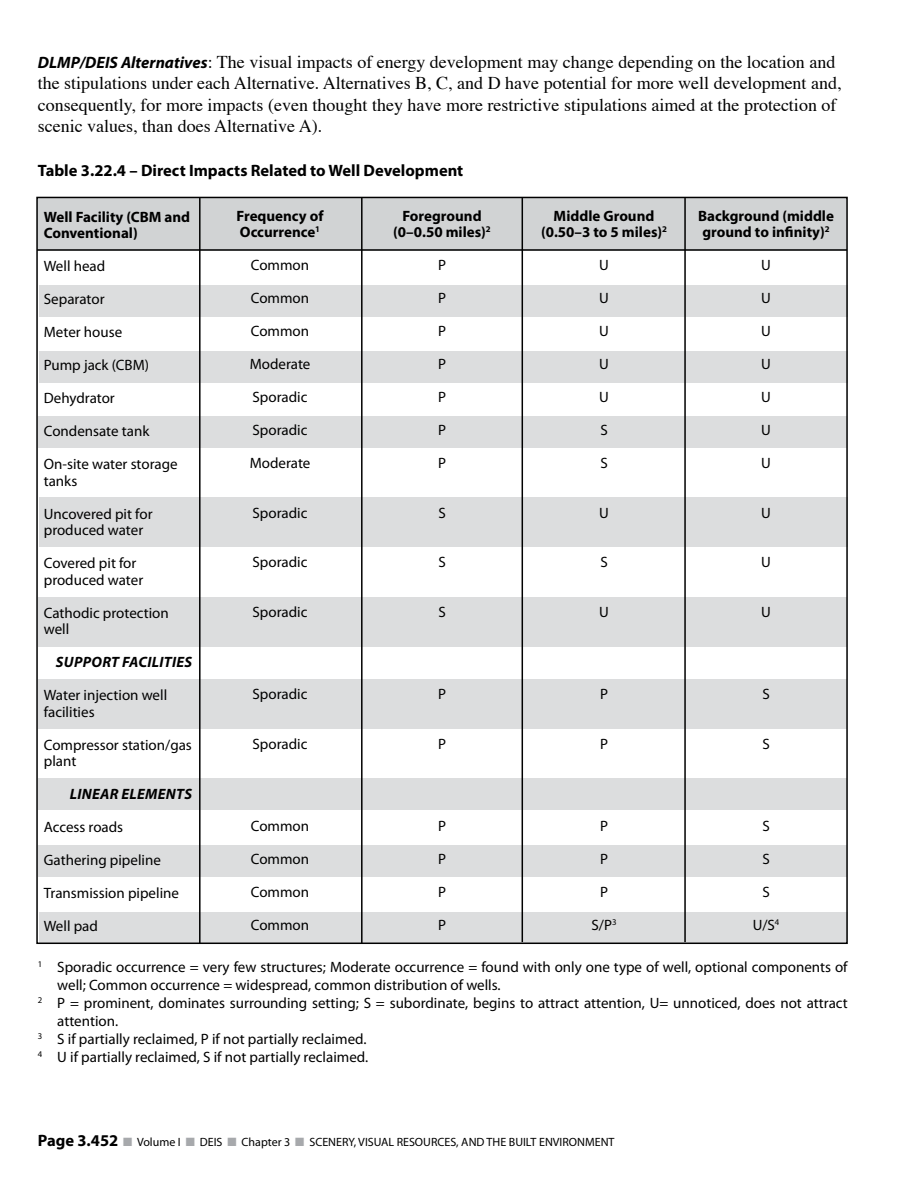
<style>
.page{position:relative;width:918px;height:1188px;background:#fff}
.page>*{position:absolute;margin:0;border:0;box-sizing:border-box;transform-origin:0 0}
.t1{font:18px/21.6px "Times";color:#000}
.t2{font:700 16.5px "Myriad Pro";color:#000}
.t3{font:15px/16.5px "Myriad Pro";color:#000}
.t4{font:700 15px/16.5px "Myriad Pro";color:#000}
.t5{font:italic 700 15px "Myriad Pro";color:#000}
.t6{font:12px "Myriad Pro";color:#000}
.s1{font-family:"Myriad Pro";font-weight:700;font-style:italic;font-size:16.5px}
.s2{font-weight:700;font-size:16.5px}
.s3{color:#a7a9ac}
</style>
<div class="page">
<div style="left:39px;top:912px;width:809px;height:32px;background:#dcddde"></div>
<div style="left:38px;top:845px;width:809px;height:32px;background:#dcddde"></div>
<div style="left:38px;top:778px;width:809px;height:32px;background:#dcddde"></div>
<div style="left:38px;top:679px;width:809px;height:50px;background:#dcddde"></div>
<div style="left:38px;top:597px;width:809px;height:50px;background:#dcddde"></div>
<div style="left:39px;top:497px;width:809px;height:50px;background:#dcddde"></div>
<div style="left:38px;top:416px;width:809px;height:32px;background:#dcddde"></div>
<div style="left:39px;top:351px;width:809px;height:31px;background:#dcddde"></div>
<div style="left:39px;top:285px;width:809px;height:32px;background:#dcddde"></div>
<div style="left:37px;top:198px;width:809px;height:52px;background:#d1d3d4"></div>
<hr style="left:684px;top:198px;width:2px;height:744px;background:#000">
<hr style="left:37px;top:249px;width:810px;height:2px;background:#000">
<hr style="left:522px;top:198px;width:1px;height:744px;background:#000">
<hr style="left:361px;top:197px;width:2px;height:746px;background:#000">
<hr style="left:199px;top:198px;width:2px;height:745px;background:#000">
<p class="t1" style="left:38px;top:49px;width:805px"><span class="s1">DLMP/DEIS ALTERNATIVES</span>: The visual impacts of energy development may change depending on the location and the stipulations under each Alternative. Alternatives B, C, and D have potential for more well development and, consequently, for more impacts (even thought they have more restrictive stipulations aimed at the protection of scenic values, than does Alternative A).</p>
<p class="t2" style="left:38px;top:159px;width:427px">Table 3.22.4 – Direct Impacts Related to Well Development</p>
<p class="t4" style="left:44px;top:208px;width:148px">Well Facility (CBM and<br>Conventional)</p>
<p class="t3" style="left:44px;top:258px;width:63px">Well head</p>
<p class="t3" style="left:44px;top:291px;width:62px">Separator</p>
<p class="t3" style="left:44px;top:324px;width:80px">Meter house</p>
<p class="t3" style="left:44px;top:357px;width:107px">Pump jack (CBM)</p>
<p class="t3" style="left:44px;top:381px;width:107px;line-height:33px">Dehydrator<br>Condensate tank</p>
<p class="t3" style="left:44px;top:456px;width:135px">On-site water storage tanks</p>
<p class="t3" style="left:44px;top:505px;width:110px">Uncovered pit for produced water</p>
<p class="t3" style="left:44px;top:555px;width:101px">Covered pit for produced water</p>
<p class="t3" style="left:44px;top:604px;width:127px">Cathodic protection well</p>
<p class="t5" style="left:56px;top:652px;width:19px">SUPPORT</p>
<p class="t5" style="left:122px;top:652px;width:8px">FACILITIES</p>
<p class="t3" style="left:44px;top:687px;width:125px">Water injection well facilities</p>
<p class="t3" style="left:44px;top:736px;width:150px">Compressor station/gas plant</p>
<p class="t5" style="left:70px;top:784px;width:17px">LINEAR</p>
<p class="t5" style="left:122px;top:784px;width:10px">ELEMENTS</p>
<p class="t3" style="left:44px;top:819px;width:81px">Access roads</p>
<p class="t3" style="left:44px;top:852px;width:119px">Gathering pipeline</p>
<p class="t3" style="left:44px;top:885px;width:137px">Transmission pipeline</p>
<p class="t3" style="left:44px;top:918px;width:56px">Well pad</p>
<p class="t4" style="left:236px;top:207px;width:89px">Frequency of<br>Occurrence<sup>1</sup></p>
<p class="t3" style="left:251px;top:257px;width:60px">Common</p>
<p class="t3" style="left:251px;top:290px;width:60px">Common</p>
<p class="t3" style="left:251px;top:323px;width:60px">Common</p>
<p class="t3" style="left:250px;top:356px;width:62px">Moderate</p>
<p class="t3" style="left:253px;top:380px;width:56px;line-height:33px">Sporadic<br>Sporadic</p>
<p class="t3" style="left:250px;top:455px;width:62px">Moderate</p>
<p class="t3" style="left:253px;top:504px;width:56px">Sporadic</p>
<p class="t3" style="left:253px;top:554px;width:56px">Sporadic</p>
<p class="t3" style="left:253px;top:603px;width:56px">Sporadic</p>
<p class="t4" style="left:393px;top:207px;width:99px;text-align:center">Foreground (0–0.50 miles)<sup>2</sup></p>
<p class="t3" style="left:438px;top:257px;width:9px">P</p>
<p class="t3" style="left:438px;top:290px;width:9px">P</p>
<p class="t3" style="left:438px;top:323px;width:9px">P</p>
<p class="t3" style="left:438px;top:356px;width:9px">P</p>
<p class="t3" style="left:438px;top:389px;width:9px">P</p>
<p class="t3" style="left:438px;top:422px;width:9px">P</p>
<p class="t3" style="left:438px;top:455px;width:9px">P</p>
<p class="t3" style="left:438px;top:504px;width:9px">S</p>
<p class="t3" style="left:438px;top:554px;width:9px">S</p>
<p class="t3" style="left:438px;top:603px;width:9px">S</p>
<p class="t4" style="left:541px;top:207px;width:128px;text-align:center">Middle Ground (0.50–3 to 5 miles)<sup>2</sup></p>
<p class="t3" style="left:599px;top:257px;width:11px">U</p>
<p class="t3" style="left:599px;top:290px;width:11px">U</p>
<p class="t3" style="left:599px;top:323px;width:11px">U</p>
<p class="t3" style="left:599px;top:356px;width:11px">U</p>
<p class="t3" style="left:599px;top:380px;width:11px;line-height:33px">U<br>S</p>
<p class="t3" style="left:600px;top:455px;width:9px">S</p>
<p class="t3" style="left:599px;top:504px;width:11px">U</p>
<p class="t3" style="left:600px;top:554px;width:9px">S</p>
<p class="t3" style="left:599px;top:603px;width:11px">U</p>
<p class="t4" style="left:698px;top:207px;width:137px">Background (middle ground to infinity)<sup>2</sup></p>
<p class="t3" style="left:761px;top:257px;width:11px">U</p>
<p class="t3" style="left:761px;top:290px;width:11px">U</p>
<p class="t3" style="left:761px;top:323px;width:11px">U</p>
<p class="t3" style="left:761px;top:356px;width:11px">U</p>
<p class="t3" style="left:761px;top:389px;width:11px">U</p>
<p class="t3" style="left:761px;top:422px;width:11px">U</p>
<p class="t3" style="left:761px;top:455px;width:11px">U</p>
<p class="t3" style="left:761px;top:504px;width:11px">U</p>
<p class="t3" style="left:761px;top:554px;width:11px">U</p>
<p class="t3" style="left:761px;top:603px;width:11px">U</p>
<p class="t3" style="left:253px;top:686px;width:56px">Sporadic</p>
<p class="t3" style="left:253px;top:735px;width:56px">Sporadic</p>
<p class="t3" style="left:762px;top:686px;width:9px">S</p>
<p class="t3" style="left:762px;top:735px;width:9px">S</p>
<p class="t3" style="left:600px;top:686px;width:9px">P</p>
<p class="t3" style="left:600px;top:735px;width:9px">P</p>
<p class="t3" style="left:438px;top:686px;width:9px">P</p>
<p class="t3" style="left:438px;top:735px;width:9px">P</p>
<p class="t3" style="left:251px;top:818px;width:60px">Common</p>
<p class="t3" style="left:251px;top:851px;width:60px">Common</p>
<p class="t3" style="left:251px;top:884px;width:60px">Common</p>
<p class="t3" style="left:251px;top:917px;width:60px">Common</p>
<p class="t3" style="left:762px;top:818px;width:9px">S</p>
<p class="t3" style="left:762px;top:851px;width:9px">S</p>
<p class="t3" style="left:762px;top:884px;width:9px">S</p>
<p class="t3" style="left:753px;top:917px;width:28px">U/S<sup>4</sup></p>
<p class="t3" style="left:600px;top:818px;width:9px">P</p>
<p class="t3" style="left:600px;top:851px;width:9px">P</p>
<p class="t3" style="left:600px;top:884px;width:9px">P</p>
<p class="t3" style="left:592px;top:917px;width:27px">S/P<sup>3</sup></p>
<p class="t3" style="left:438px;top:818px;width:9px">P</p>
<p class="t3" style="left:438px;top:851px;width:9px">P</p>
<p class="t3" style="left:438px;top:884px;width:9px">P</p>
<p class="t3" style="left:438px;top:917px;width:9px">P</p>
<p class="t3" style="left:38px;top:959px;width:811px"><sup>1</sup> Sporadic occurrence = very few structures; Moderate occurrence = found with only one type of well, optional components of</p>
<p class="t3" style="left:57px;top:977px;width:445px">well; Common occurrence = widespread, common distribution of wells.</p>
<p class="t3" style="left:38px;top:995px;width:811px"><sup>2</sup> P = prominent, dominates surrounding setting; S = subordinate, begins to attract attention, U= unnoticed, does not attract</p>
<p class="t3" style="left:57px;top:1013px;width:62px">attention.</p>
<p class="t3" style="left:38px;top:1031px;width:330px"><sup>3</sup> S if partially reclaimed, P if not partially reclaimed.</p>
<p class="t3" style="left:38px;top:1049px;width:332px"><sup>4</sup> U if partially reclaimed, S if not partially reclaimed.</p>
<p class="t6" style="left:38px;top:1135px;width:578px"><span class="s2">Page 3.452</span> <span class="s3">■</span> Volume I <span class="s3">■</span> DEIS <span class="s3">■</span> Chapter 3 <span class="s3">■</span> SCENERY, VISUAL RESOURCES, AND THE BUILT ENVIRONMENT</p>
</div>
